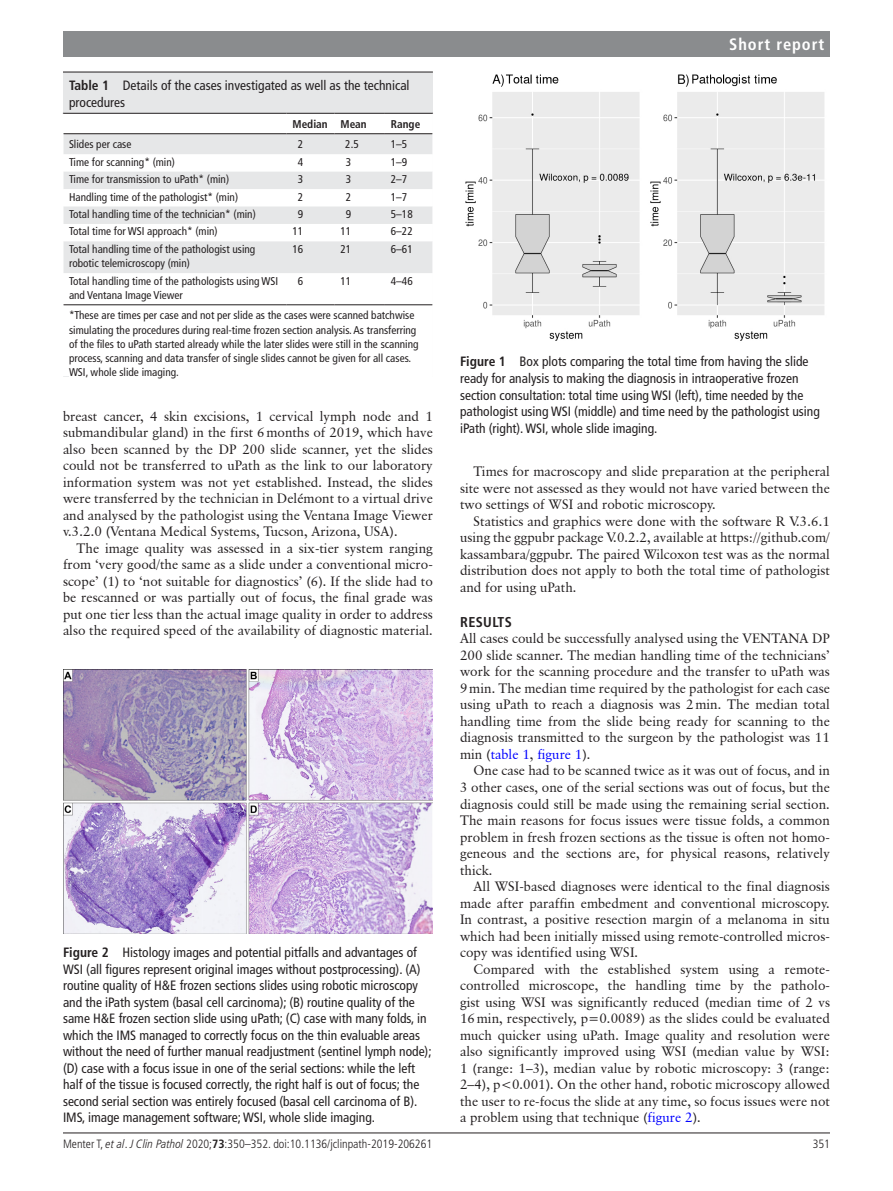
<style>
.page{position:relative;width:893px;height:1191px;background:#fff}
.page>*{position:absolute;margin:0;border:0;box-sizing:border-box;transform-origin:0 0}
.t1{font:700 condensed 16.5px "Frutiger LT Pro";color:#fff}
.t2{font:700 condensed 14.25px "Frutiger LT Pro";letter-spacing:.025em;color:#231f20}
.t3{font:13.5px/16.5px "Classical Garamond BT";color:#231f20;text-align:justify}
.t4{font:condensed 13.5px/16.5px "Frutiger LT Pro";color:#231f20}
.t5{font:300 condensed 12px "Frutiger LT Pro";color:#231f20}
.t6{font:condensed 11.25px/14.2px "Frutiger LT Pro";color:#231f20}
.t7{font:700 condensed 11.25px "Frutiger LT Pro";color:#231f20}
.s1{font-weight:700}
.s2{color:#00f}
.s3{font-style:italic}
</style>
<div class="page">
<hr style="left:63px;top:1132px;width:767px;height:1px;background:#231f20">
<div style="left:63px;top:31px;width:767px;height:25px;background:#8a8c8e"></div>
<div style="left:63px;top:72px;width:370px;height:304px;background:#e6e7e8"></div>
<hr style="left:63px;top:72px;width:370px;height:1px;background:#231f20">
<svg style="left:64px;top:114px;width:369px;height:262px;fill:#fff"></svg>
<hr style="left:63px;top:113px;width:223px;height:1px;background:#231f20">
<hr style="left:63px;top:133px;width:224px;height:1px;background:#231f20">
<hr style="left:286px;top:113px;width:48px;height:1px;background:#231f20">
<hr style="left:286px;top:133px;width:48px;height:1px;background:#231f20">
<hr style="left:334px;top:113px;width:51px;height:1px;background:#231f20">
<hr style="left:334px;top:133px;width:51px;height:1px;background:#231f20">
<hr style="left:385px;top:113px;width:48px;height:1px;background:#231f20">
<hr style="left:385px;top:133px;width:48px;height:1px;background:#231f20">
<hr style="left:63px;top:304px;width:224px;height:1px;background:#231f20">
<hr style="left:286px;top:304px;width:48px;height:1px;background:#231f20">
<hr style="left:334px;top:304px;width:51px;height:1px;background:#231f20">
<hr style="left:385px;top:304px;width:48px;height:1px;background:#231f20">
<svg style="left:63px;top:114px;width:1px;height:127px"></svg>
<hr style="left:63px;top:241px;width:1px;height:32px;background:#fff">
<hr style="left:63px;top:273px;width:1px;height:32px;background:#fff">
<hr style="left:63px;top:305px;width:1px;height:71px;background:#fff">
<hr style="left:69px;top:361px;width:364px;height:2px;background:#fff">
<hr style="left:69px;top:375px;width:364px;height:2px;background:#fff">
<img style="left:465px;top:74px;width:360px;height:267px">
<img style="left:63px;top:669px;width:370px;height:264px">
<p class="t4" style="left:69px;top:78px;width:342px"><span class="s1">Table 1</span> Details of the cases investigated as well as the technical procedures</p>
<p class="t7" style="left:292px;top:117px;width:76px">Median Mean</p>
<p class="t7" style="left:391px;top:117px;width:31px">Range</p>
<p class="t6" style="left:69px;top:137px;width:64px">Slides per case</p>
<p class="t6" style="left:298px;top:137px;width:7px">2</p>
<p class="t6" style="left:345px;top:137px;width:15px">2.5</p>
<p class="t6" style="left:391px;top:137px;width:18px">1–5</p>
<p class="t6" style="left:69px;top:155px;width:108px">Time for scanning* (min)</p>
<p class="t6" style="left:298px;top:155px;width:7px">4</p>
<p class="t6" style="left:346px;top:155px;width:7px">3</p>
<p class="t6" style="left:391px;top:155px;width:18px">1–9</p>
<p class="t6" style="left:69px;top:172px;width:162px">Time for transmission to uPath* (min)</p>
<p class="t6" style="left:298px;top:172px;width:7px">3</p>
<p class="t6" style="left:346px;top:172px;width:7px">3</p>
<p class="t6" style="left:391px;top:172px;width:18px">2–7</p>
<p class="t6" style="left:69px;top:189px;width:171px">Handling time of the pathologist* (min)</p>
<p class="t6" style="left:298px;top:189px;width:7px">2</p>
<p class="t6" style="left:346px;top:189px;width:7px">2</p>
<p class="t6" style="left:391px;top:189px;width:18px">1–7</p>
<p class="t6" style="left:69px;top:207px;width:188px">Total handling time of the technician* (min)</p>
<p class="t6" style="left:298px;top:207px;width:7px">9</p>
<p class="t6" style="left:346px;top:207px;width:7px">9</p>
<p class="t6" style="left:391px;top:207px;width:23px">5–18</p>
<p class="t6" style="left:69px;top:224px;width:150px">Total time for WSI approach* (min)</p>
<p class="t6" style="left:293px;top:224px;width:12px">11</p>
<p class="t6" style="left:341px;top:224px;width:12px">11</p>
<p class="t6" style="left:391px;top:224px;width:23px">6–22</p>
<p class="t6" style="left:69px;top:242px;width:188px">Total handling time of the pathologist using robotic telemicroscopy (min)</p>
<p class="t6" style="left:293px;top:242px;width:12px">16</p>
<p class="t6" style="left:341px;top:242px;width:12px">21</p>
<p class="t6" style="left:391px;top:242px;width:23px">6–61</p>
<p class="t6" style="left:69px;top:274px;width:211px">Total handling time of the pathologists using WSI and Ventana Image Viewer</p>
<p class="t6" style="left:298px;top:274px;width:7px">6</p>
<p class="t6" style="left:341px;top:274px;width:12px">11</p>
<p class="t6" style="left:391px;top:274px;width:23px">4–46</p>
<p class="t6" style="left:69px;top:308px;width:351px">*These are times per case and not per slide as the cases were scanned batchwise simulating the procedures during real-time frozen section analysis. As transferring of the files to uPath started already while the later slides were still in the scanning process, scanning and data transfer of single slides cannot be given for all cases.<br>WSI, whole slide imaging.</p>
<p class="t3" style="left:63px;top:407px;width:371px">breast cancer, 4 skin excisions, 1 cervical lymph node and 1 submandibular gland) in the first 6months of 2019, which have also been scanned by the DP 200 slide scanner, yet the slides could not be transferred to uPath as the link to our laboratory information system was not yet established. Instead, the slides were transferred by the technician in Delémont to a virtual drive and analysed by the pathologist using the Ventana Image Viewer v.3.2.0 (Ventana Medical Systems, Tucson, Arizona, USA).</p>
<p class="t3" style="left:63px;top:539px;width:371px;text-indent:14px">The image quality was assessed in a six-tier system ranging from ‘very good/the same as a slide under a conventional micro&shy;scope’ (1) to ‘not suitable for diagnostics’ (6). If the slide had to be rescanned or was partially out of focus, the final grade was put one tier less than the actual image quality in order to address also the required speed of the availability of diagnostic material.</p>
<p class="t4" style="left:63px;top:944px;width:370px"><span class="s1">Figure 2</span> Histology images and potential pitfalls and advantages of WSI (all figures represent original images without postprocessing). (A) routine quality of H&amp;E frozen sections slides using robotic microscopy and the iPath system (basal cell carcinoma); (B) routine quality of the same H&amp;E frozen section slide using uPath; (C) case with many folds, in which the IMS managed to correctly focus on the thin evaluable areas without the need of further manual readjustment (sentinel lymph node); (D) case with a focus issue in one of the serial sections: while the left half of the tissue is focused correctly, the right half is out of focus; the second serial section was entirely focused (basal cell carcinoma of B).<br>IMS, image management software; WSI, whole slide imaging.</p>
<p class="t1" style="left:729px;top:34px;width:96px">Short report</p>
<p class="t4" style="left:460px;top:354px;width:361px"><span class="s1">Figure 1</span> Box plots comparing the total time from having the slide ready for analysis to making the diagnosis in intraoperative frozen section consultation: total time using WSI (left), time needed by the pathologist using WSI (middle) and time need by the pathologist using iPath (right). WSI, whole slide imaging.</p>
<p class="t3" style="left:460px;top:463px;width:371px;text-indent:14px">Times for macroscopy and slide preparation at the peripheral site were not assessed as they would not have varied between the two settings of WSI and robotic microscopy.</p>
<p class="t3" style="left:460px;top:512px;width:371px;text-indent:14px">Statistics and graphics were done with the software R V.3.6.1 using the ggpubr package V.0.2.2, available at https://github.com/ kassambara/ggpubr. The paired Wilcoxon test was as the normal distribution does not apply to both the total time of pathologist and for using uPath.</p>
<p class="t2" style="left:460px;top:613px;width:46px">Results</p>
<p class="t3" style="left:460px;top:630px;width:371px">All cases could be successfully analysed using the VENTANA DP 200 slide scanner. The median handling time of the technicians’ work for the scanning procedure and the transfer to uPath was 9min. The median time required by the pathologist for each case using uPath to reach a diagnosis was 2min. The median total handling time from the slide being ready for scanning to the diagnosis transmitted to the surgeon by the pathologist was 11 min (<span class="s2">table 1</span>, <span class="s2">figure 1</span>).</p>
<p class="t3" style="left:460px;top:762px;width:371px;text-indent:14px">One case had to be scanned twice as it was out of focus, and in 3 other cases, one of the serial sections was out of focus, but the diagnosis could still be made using the remaining serial section.<br>The main reasons for focus issues were tissue folds, a common problem in fresh frozen sections as the tissue is often not homo&shy;geneous and the sections are, for physical reasons, relatively thick.</p>
<p class="t3" style="left:460px;top:878px;width:371px;text-indent:14px">All WSI-based diagnoses were identical to the final diagnosis made after paraffin embedment and conventional microscopy.<br>In contrast, a positive resection margin of a melanoma in situ which had been initially missed using remote-controlled micros&shy;copy was identified using WSI.</p>
<p class="t3" style="left:460px;top:960px;width:371px;text-indent:14px">Compared with the established system using a remote&shy;controlled microscope, the handling time by the patholo&shy;gist using WSI was significantly reduced (median time of 2 vs 16min, respectively, p=0.0089) as the slides could be evaluated much quicker using uPath. Image quality and resolution were also significantly improved using WSI (median value by WSI:<br>1 (range: 1–3), median value by robotic microscopy: 3 (range:<br>2–4), p&lt;0.001). On the other hand, robotic microscopy allowed the user to re-focus the slide at any time, so focus issues were not a problem using that technique (<span class="s2">figure 2</span>).</p>
<p class="t5" style="left:63px;top:1136px;width:371px">Menter T, <span class="s3">et al</span>. <span class="s3">J Clin Pathol</span> 2020;<span class="s1">73</span>:350–352. doi:10.1136/jclinpath-2019-206261</p>
<p class="t5" style="left:813px;top:1136px;width:19px">351</p>
</div>
